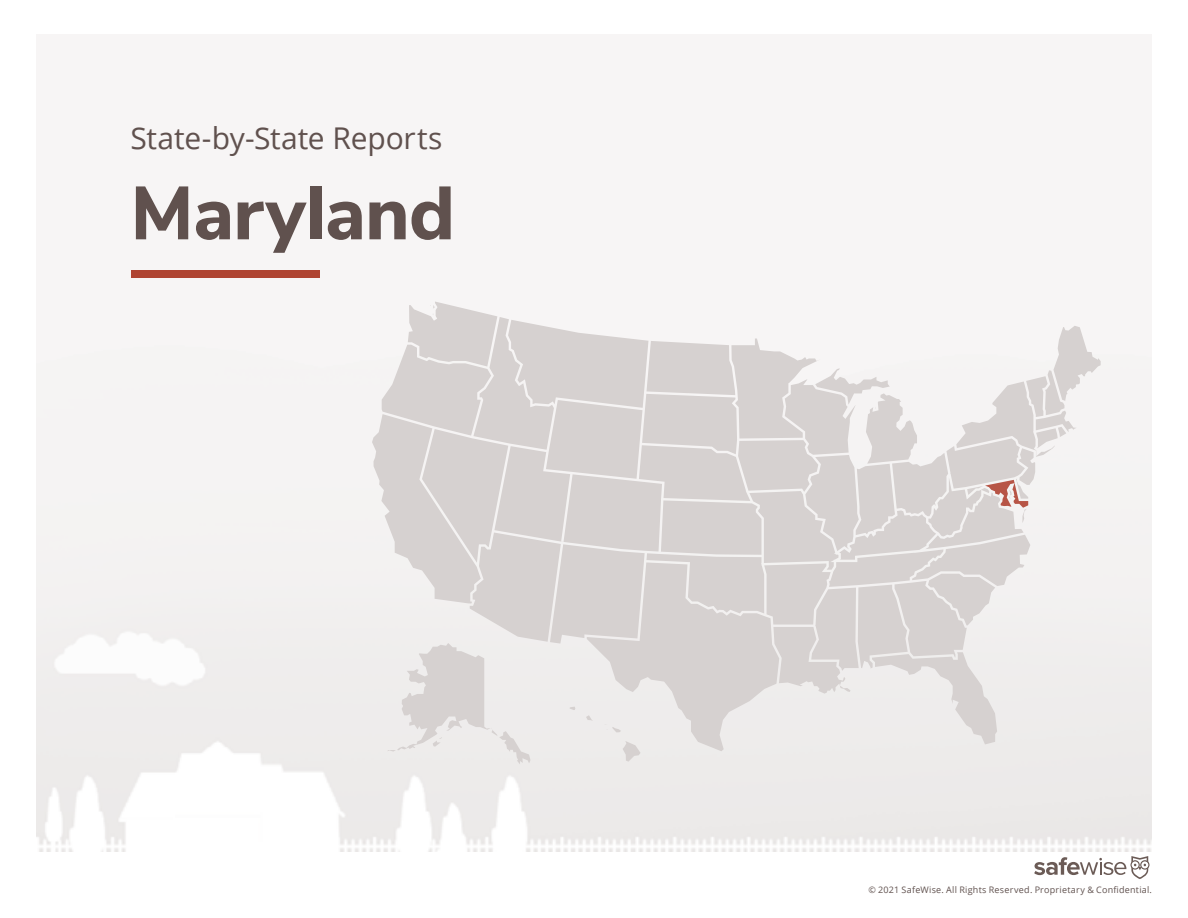
<style>
.page{position:relative;width:1188px;height:918px;background:#fff}
.page>*{position:absolute;margin:0;border:0;box-sizing:border-box;transform-origin:0 0}
.t1{font:800 75px "Nunito Sans";letter-spacing:-.01em;color:#60514e}
.t2{font:30px "Open Sans";letter-spacing:-.005em;color:#60514e}
.t3{font:9px "Open Sans";letter-spacing:.025em;color:#60514e}
</style>
<div class="page">
<svg style="left:1034px;top:856px;width:116px;height:23px"></svg>
<div style="left:131px;top:270px;width:189px;height:8px;background:#af4432"></div>
<svg style="left:372px;top:302px;width:729px;height:462px"></svg>
<h2 class="t2" style="left:130px;top:118px;width:313px">State-by-State Reports</h2>
<h1 class="t1" style="left:130px;top:158px;width:326px">Maryland</h1>
<p class="t3" style="left:868px;top:884px;width:285px">© 2021 SafeWise. All Rights Reserved. Proprietary &amp; Confidential.</p>
</div>
